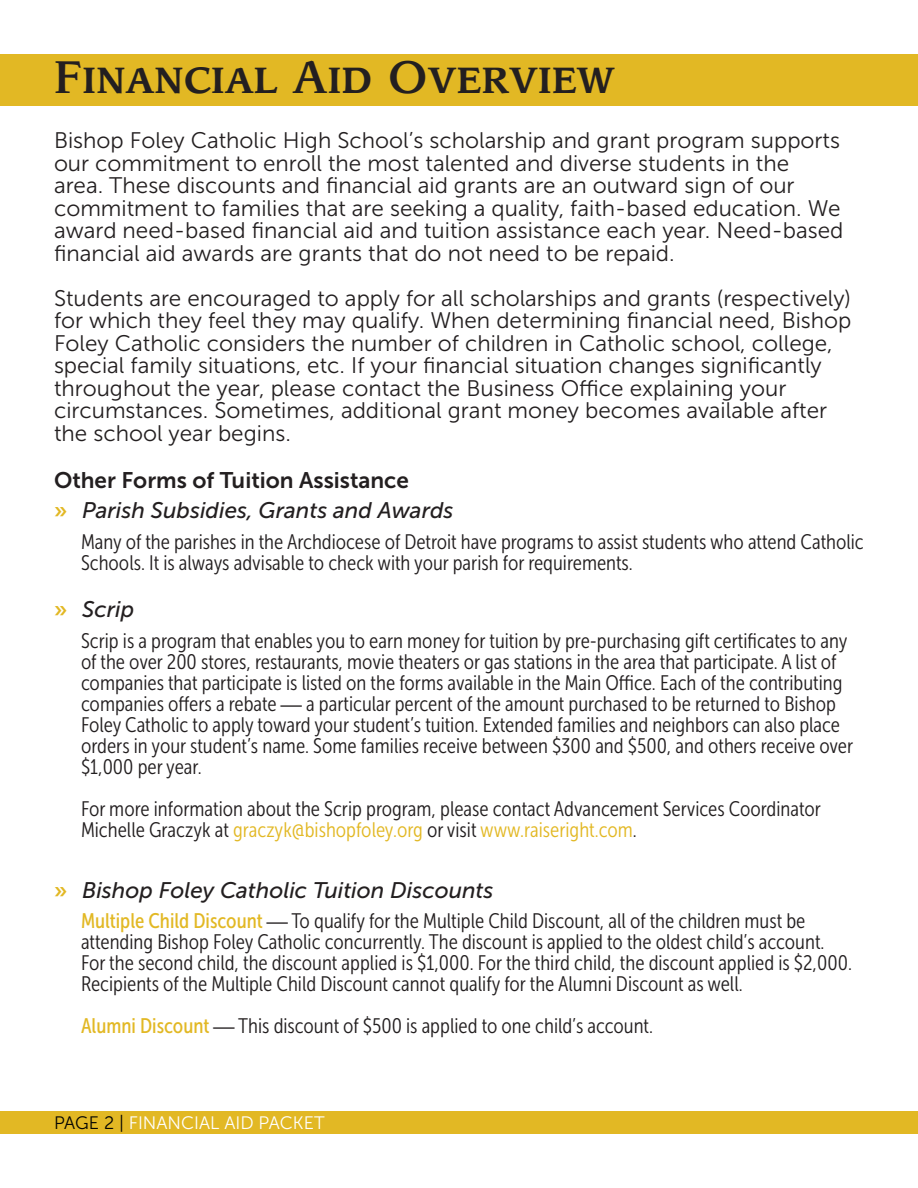
<style>
.page{position:relative;width:918px;height:1188px;background:#fff}
.page>*{position:absolute;margin:0;border:0;box-sizing:border-box;transform-origin:0 0}
.t1{font:45px "Leawood Medium SC";color:#231f20}
.t2{font:22.5px/22.5px "Museo Sans 300";color:#231f20}
.t3{font:italic 22.5px "Museo Sans 500";color:#231f20}
.t4{font:22.5px "Museo Sans 700";color:#231f20}
.t5{font:21px/21px "Museo Sans Cond 300";color:#231f20}
.t6{font:18px "Museo Sans 300";color:#fff}
.s1{font-family:"Museo Sans 700";font-style:normal;color:#e2b824}
.s2{font-family:"Times New Roman";font-weight:700}
.s3{color:#e2b824}
.s4{font-family:"Museo Sans Cond 500";color:#e2b824}
.s5{color:#040503}
</style>
<div class="page">
<div style="left:0;top:54px;width:918px;height:51px;background:#e2b824"></div>
<div style="left:0;top:1112px;width:918px;height:22px;background:#e2b824"></div>
<p class="t1" style="left:54px;top:50px;width:562px">Financial Aid Overview</p>
<p class="t2" style="left:54px;top:129px;width:791px">Bishop Foley Catholic High School’s scholarship and grant program supports our commitment to enroll the most talented and diverse students in the area. These discounts and financial aid grants are an outward sign of our commitment to families that are seeking a quality, faith-based education. We award need-based financial aid and tuition assistance each year. Need-based financial aid awards are grants that do not need to be repaid.</p>
<p class="t2" style="left:54px;top:287px;width:799px">Students are encouraged to apply for all scholarships and grants (respectively) for which they feel they may qualify. When determining financial need, Bishop Foley Catholic considers the number of children in Catholic school, college, special family situations, etc. If your financial situation changes significantly throughout the year, please contact the Business Office explaining your circumstances. Sometimes, additional grant money becomes available after the school year begins.</p>
<p class="t4" style="left:54px;top:468px;width:357px">Other Forms of Tuition Assistance</p>
<p class="t3" style="left:54px;top:498px;width:401px"><span class="s1">»</span> Parish Subsidies, Grants and Awards</p>
<p class="t5" style="left:81px;top:532px;width:784px">Many of the parishes in the Archdiocese of Detroit have programs to assist students who attend Catholic<br>Schools. It is always advisable to check with your parish for requirements.</p>
<p class="t3" style="left:54px;top:597px;width:82px"><span class="s1">»</span> Scrip</p>
<p class="t5" style="left:81px;top:631px;width:774px">Scrip is a program that enables you to earn money for tuition by pre-purchasing gift certificates to any of the over 200 stores, restaurants, movie theaters or gas stations in the area that participate. A list of companies that participate is listed on the forms available in the Main Office. Each of the contributing companies offers a rebate <span class="s2">—</span> a particular percent of the amount purchased to be returned to Bishop Foley Catholic to apply toward your student’s tuition. Extended families and neighbors can also place orders in your student’s name. Some families receive between $300 and $500, and others receive over $1,000 per year.</p>
<p class="t5" style="left:81px;top:799px;width:742px">For more information about the Scrip program, please contact Advancement Services Coordinator<br>Michelle Graczyk at <span class="s3">graczyk@bishopfoley.org</span> or visit <span class="s3">www.raiseright.com</span>.</p>
<p class="t3" style="left:54px;top:878px;width:441px"><span class="s1">»</span> Bishop Foley Catholic Tuition Discounts</p>
<p class="t5" style="left:81px;top:911px;width:772px"><span class="s4">Multiple Child Discount</span> <span class="s2">—</span> To qualify for the Multiple Child Discount, all of the children must be attending Bishop Foley Catholic concurrently. The discount is applied to the oldest child’s account.<br>For the second child, the discount applied is $1,000. For the third child, the discount applied is $2,000.<br>Recipients of the Multiple Child Discount cannot qualify for the Alumni Discount as well.</p>
<p class="t5" style="left:81px;top:1016px;width:574px"><span class="s4">Alumni Discount</span> <span class="s2">—</span> This discount of $500 is applied to one child’s account.</p>
<p class="t6" style="left:54px;top:1113px;width:272px"><span class="s5">PAGE 2 |</span> FINANCIAL AID PACKET</p>
</div>
